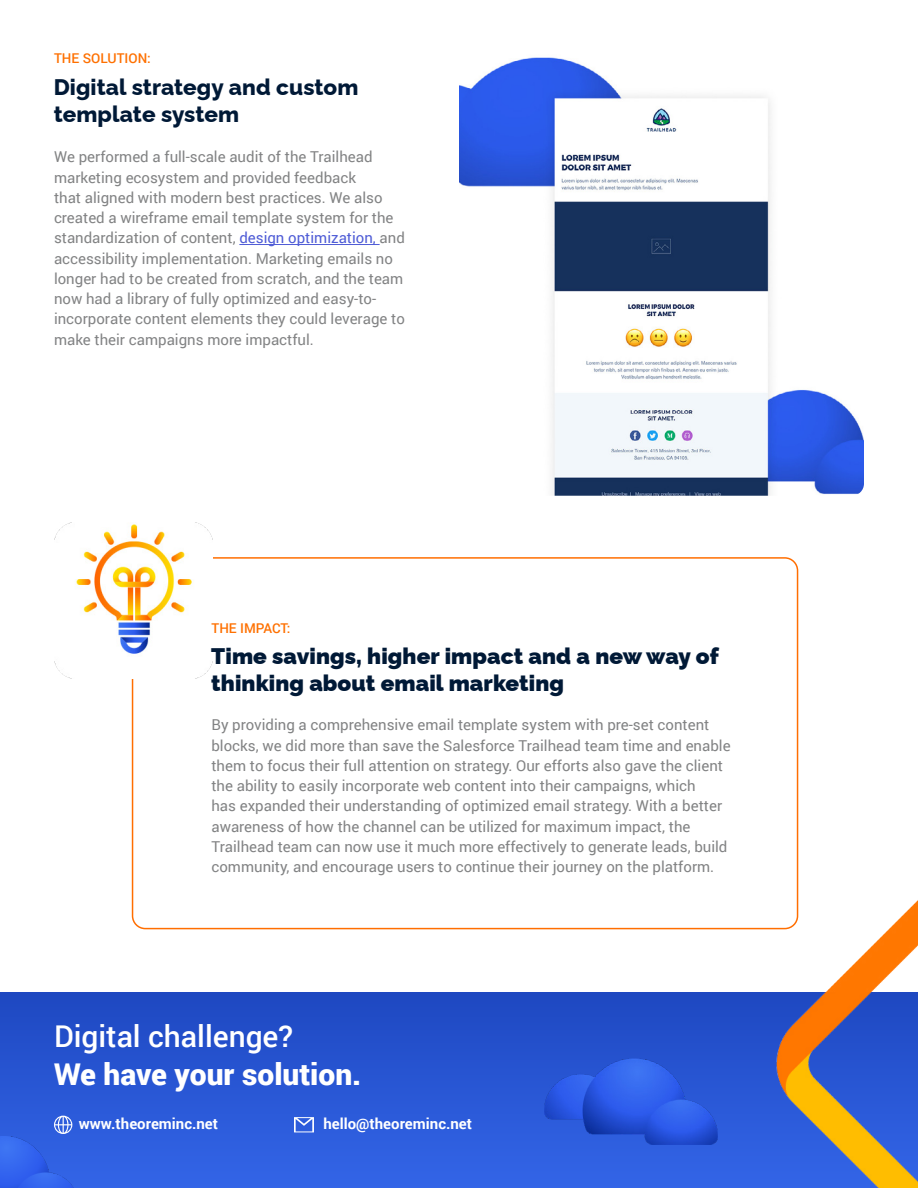
<style>
.page{position:relative;width:918px;height:1188px;background:#fff}
.page>*{position:absolute;margin:0;border:0;box-sizing:border-box;transform-origin:0 0}
.t1{font:900 30px "Roboto";color:#fff}
.t2{font:500 30px "Roboto";color:#fff}
.t3{font:900 22.5px/27px "Raleway";letter-spacing:.005em;color:#001936}
.t4{font:800 22.5px/27px "Raleway";letter-spacing:.005em;color:#001936}
.t5{font:15px/20.2px "Roboto";color:#828384}
.t6{font:700 15px "Roboto";color:#fff}
.t7{font:500 13.5px "Roboto";color:#fe7001}
.s1{color:#4f5cd6}
</style>
<div class="page">
<hr style="left:239px;top:244px;width:141px;height:1px;background:#4f5cd6">
<img style="left:459px;top:57px;width:405px;height:439px">
<div style="left:132px;top:557px;width:666px;height:372px;border:2px solid #ff6e00;border-radius:13px"></div>
<img style="left:55px;top:523px;width:157px;height:156px">
<img style="left:0;top:993px;width:776px;height:195px">
<svg style="left:54px;top:1116px;width:18px;height:18px"></svg>
<svg style="left:294px;top:1117px;width:20px;height:15px"></svg>
<img style="left:0;top:1136px;width:73px;height:52px">
<img style="left:545px;top:1059px;width:173px;height:86px">
<img style="left:776px;top:837px;width:142px;height:351px">
<p class="t7" style="left:54px;top:49px;width:98px">THE SOLUTION:</p>
<h2 class="t4" style="left:54px;top:71px;width:306px">Digital strategy and custom template system</h2>
<p class="t5" style="left:54px;top:146px;width:352px">We performed a full-scale audit of the Trailhead marketing ecosystem and provided feedback<br>that aligned with modern best practices. We also created a wireframe email template system for the standardization of content, <span class="s1">design optimization,</span> and accessibility implementation. Marketing emails no longer had to be created from scratch, and the team now had a library of fully optimized and easy-to&shy;incorporate content elements they could leverage to make their campaigns more impactful.</p>
<p class="t7" style="left:212px;top:618px;width:80px">THE IMPACT:</p>
<h2 class="t3" style="left:211px;top:640px;width:509px">Time savings, higher impact and a new way of thinking about email marketing</h2>
<p class="t5" style="left:211px;top:714px;width:521px">By providing a comprehensive email template system with pre-set content blocks, we did more than save the Salesforce Trailhead team time and enable them to focus their full attention on strategy. Our efforts also gave the client the ability to easily incorporate web content into their campaigns, which<br>has expanded their understanding of optimized email strategy. With a better awareness of how the channel can be utilized for maximum impact, the Trailhead team can now use it much more effectively to generate leads, build community, and encourage users to continue their journey on the platform.</p>
<h1 class="t2" style="left:54px;top:1015px;width:241px">Digital challenge?</h1>
<h1 class="t1" style="left:54px;top:1053px;width:309px">We have your solution.</h1>
<p class="t6" style="left:79px;top:1113px;width:141px">www.theoreminc.net</p>
<p class="t6" style="left:323px;top:1113px;width:150px">hello@theoreminc.net</p>
</div>
